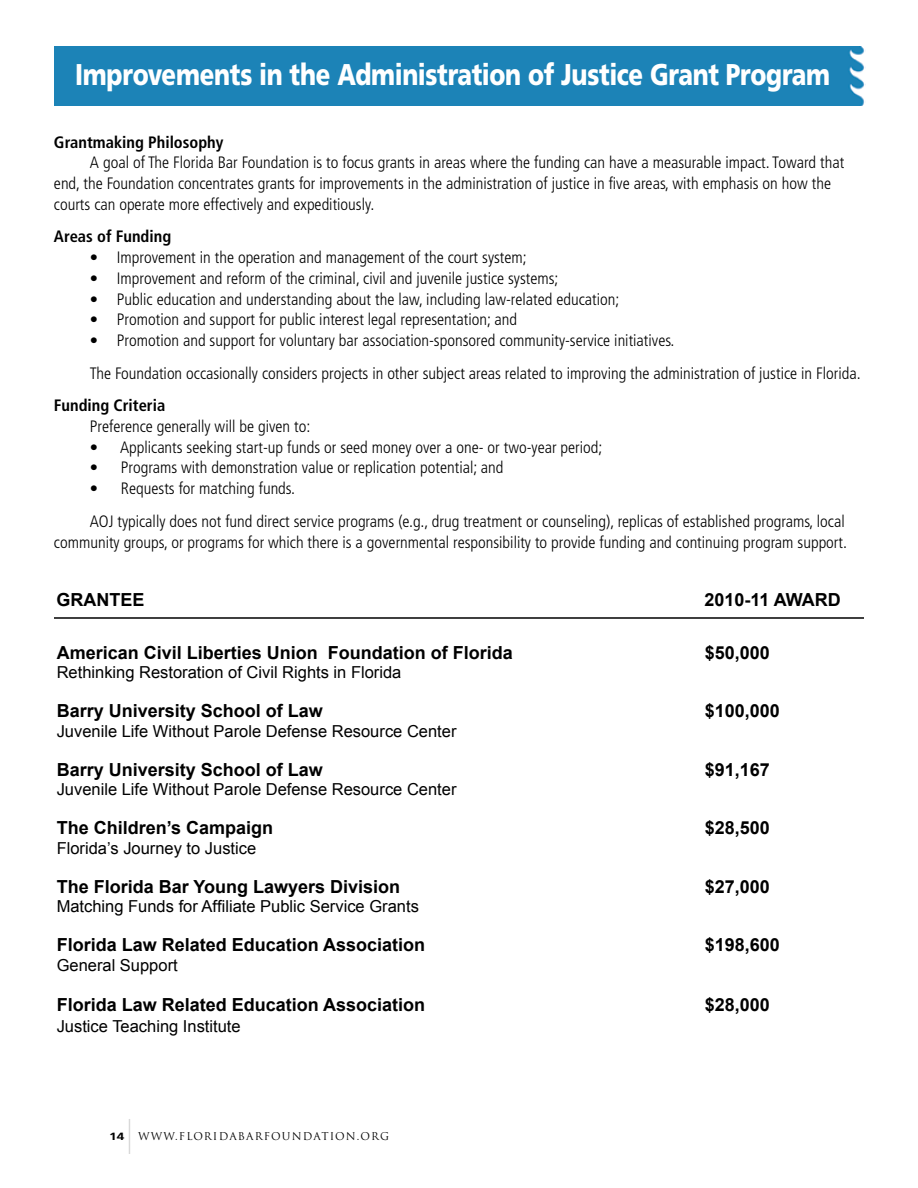
<style>
.page{position:relative;width:918px;height:1188px;background:#fff}
.page>*{position:absolute;margin:0;border:0;box-sizing:border-box;transform-origin:0 0}
.t1{font:900 30px "Frutiger LT Std";letter-spacing:-.015em;color:#fff;scale:.8 1}
.t2{font:700 18px "Arial";color:#000}
.t3{font:300 condensed 16.5px/20.7px "Frutiger LT Std";color:#000}
.t4{font:16.5px "Arial";color:#000}
.t5{font:700 condensed 16.5px "Frutiger LT Std";color:#000}
.t6{font:10.5px "Trajan Pro";color:#000}
.t7{font:700 10.5px "Frutiger LT Std";color:#000;scale:1.3 1}
</style>
<div class="page">
<hr style="left:129px;top:1119px;width:1px;height:35px;background:#000">
<div style="left:54px;top:47px;width:811px;height:59px;background:#1c83b7"></div>
<hr style="left:54px;top:617px;width:810px;height:2px;background:#000">
<h1 class="t1" style="left:75px;top:56px;width:946px">Improvements in the Administration of Justice Grant Program</h1>
<p class="t5" style="left:54px;top:132px;width:171px">Grantmaking Philosophy</p>
<p class="t3" style="left:54px;top:152px;width:792px;text-indent:36px">A goal of The Florida Bar Foundation is to focus grants in areas where the funding can have a measurable impact. Toward that end, the Foundation concentrates grants for improvements in the administration of justice in five areas, with emphasis on how the courts can operate more effectively and expeditiously.</p>
<p class="t5" style="left:54px;top:227px;width:119px">Areas of Funding</p>
<p class="t3" style="left:90px;top:247px;width:438px">• Improvement in the operation and management of the court system;</p>
<p class="t3" style="left:90px;top:268px;width:470px">• Improvement and reform of the criminal, civil and juvenile justice systems;</p>
<p class="t3" style="left:90px;top:289px;width:531px">• Public education and understanding about the law, including law-related education;</p>
<p class="t3" style="left:90px;top:309px;width:429px">• Promotion and support for public interest legal representation; and</p>
<p class="t3" style="left:90px;top:324px;width:772px;line-height:32.7px">• Promotion and support for voluntary bar association-sponsored community-service initiatives.<br>The Foundation occasionally considers projects in other subject areas related to improving the administration of justice in Florida.</p>
<p class="t5" style="left:54px;top:396px;width:113px">Funding Criteria</p>
<p class="t3" style="left:90px;top:416px;width:222px">Preference generally will be given to:</p>
<p class="t3" style="left:90px;top:437px;width:514px">• Applicants seeking start-up funds or seed money over a one- or two-year period;</p>
<p class="t3" style="left:90px;top:458px;width:415px">• Programs with demonstration value or replication potential; and</p>
<p class="t3" style="left:90px;top:472px;width:756px;line-height:32.7px">• Requests for matching funds.<br>AOJ typically does not fund direct service programs (e.g., drug treatment or counseling), replicas of established programs, local</p>
<p class="t3" style="left:54px;top:532px;width:795px">community groups, or programs for which there is a governmental responsibility to provide funding and continuing program support.</p>
<p class="t2" style="left:57px;top:587px;width:90px">GRANTEE</p>
<p class="t2" style="left:705px;top:587px;width:138px">2010-11 AWARD</p>
<p class="t2" style="left:57px;top:641px;width:458px">American Civil Liberties Union Foundation of Florida</p>
<p class="t2" style="left:705px;top:641px;width:67px">$50,000</p>
<p class="t4" style="left:57px;top:662px;width:346px">Rethinking Restoration of Civil Rights in Florida</p>
<p class="t2" style="left:57px;top:699px;width:268px">Barry University School of Law</p>
<p class="t2" style="left:705px;top:699px;width:77px">$100,000</p>
<p class="t4" style="left:57px;top:720px;width:401px">Juvenile Life Without Parole Defense Resource Center</p>
<p class="t2" style="left:57px;top:758px;width:268px">Barry University School of Law</p>
<p class="t2" style="left:705px;top:758px;width:67px">$91,167</p>
<p class="t4" style="left:57px;top:779px;width:401px">Juvenile Life Without Parole Defense Resource Center</p>
<p class="t2" style="left:57px;top:816px;width:218px">The Children’s Campaign</p>
<p class="t2" style="left:705px;top:816px;width:67px">$28,500</p>
<p class="t4" style="left:57px;top:837px;width:201px">Florida’s Journey to Justice</p>
<p class="t2" style="left:57px;top:875px;width:345px">The Florida Bar Young Lawyers Division</p>
<p class="t2" style="left:705px;top:875px;width:67px">$27,000</p>
<p class="t4" style="left:57px;top:896px;width:364px">Matching Funds for Affiliate Public Service Grants</p>
<p class="t2" style="left:57px;top:933px;width:370px">Florida Law Related Education Association</p>
<p class="t2" style="left:705px;top:933px;width:77px">$198,600</p>
<p class="t4" style="left:57px;top:954px;width:123px">General Support</p>
<p class="t2" style="left:57px;top:992px;width:370px">Florida Law Related Education Association</p>
<p class="t2" style="left:705px;top:992px;width:67px">$28,000</p>
<p class="t4" style="left:57px;top:1016px;width:186px">Justice Teaching Institute</p>
<p class="t7" style="left:109px;top:1130px;width:13px">14</p>
<p class="t6" style="left:138px;top:1130px;width:51px">WWW.FLORIDABARFOUNDATION</p>
<p class="t6" style="left:357px;top:1130px;width:34px">.ORG</p>
</div>
